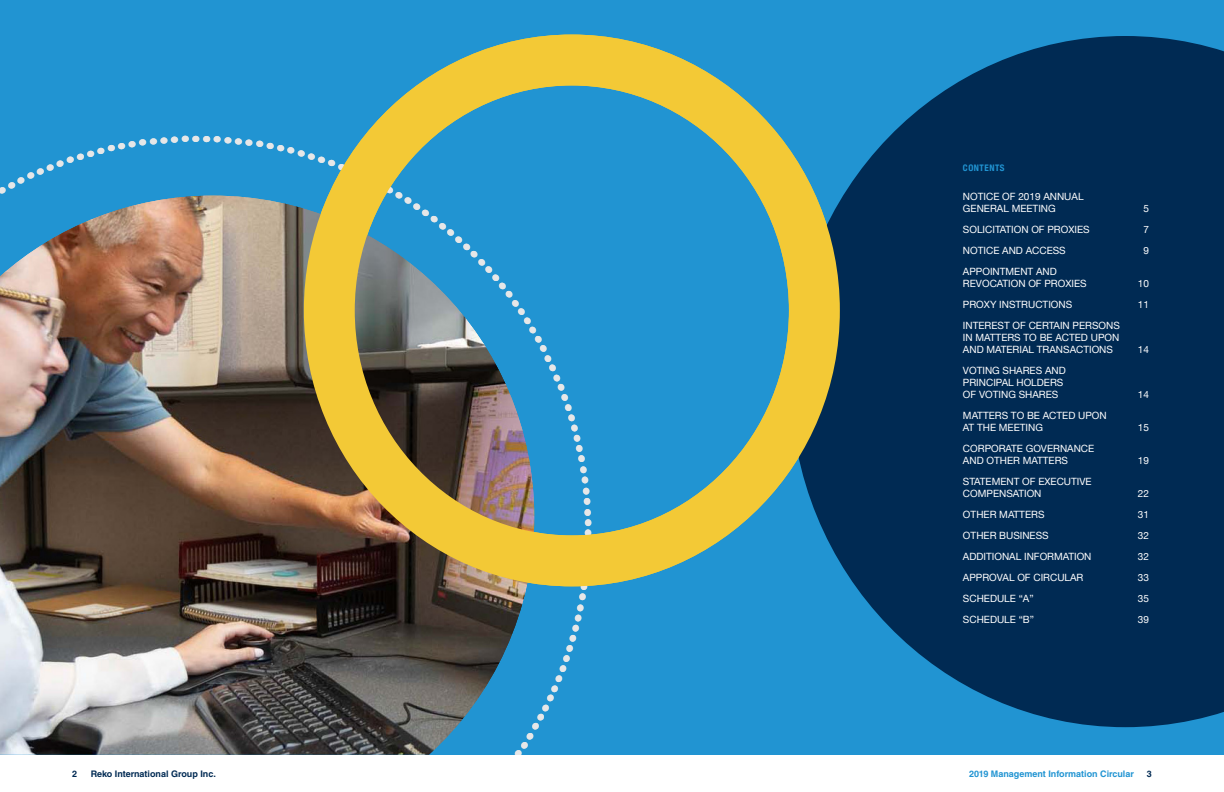
<style>
.page{position:relative;width:1224px;height:792px;background:#fff}
.page>*{position:absolute;margin:0;border:0;box-sizing:border-box;transform-origin:0 0}
.t1{font:900 17.2px "Avenir";color:#e6e7e8;scale:1.12 1}
.t2{font:10px/12px "Helvetica Neue";color:#fff}
.t3{font:700 9px "Helvetica LT Std";color:#2194d2}
.t4{font:700 9px "Helvetica LT Std";color:#002a53}
.t5{font:700 condensed 9px "Helvetica Neue";letter-spacing:.06em;color:#2194d2}
</style>
<div class="page">
<div style="left:0;top:0;width:1224px;height:755px;background:#2194d2"></div>
<img style="left:0;top:196px;width:534px;height:559px">
<svg style="left:791px;top:36px;width:433px;height:691px;fill:#002a53"></svg>
<div style="left:304px;top:35px;width:536px;height:551px;border:51px solid #f3c936;border-radius:50%"></div>
<svg style="left:340px;top:162px;width:6px;height:9px"></svg>
<img style="left:385px;top:186px;width:150px;height:340px">
<svg style="left:514px;top:583px;width:74px;height:172px"></svg>
<h1 class="t1" style="left:191px;top:124px;width:10px">•</h1>
<h1 class="t1" style="left:603px;top:528px;width:10px;rotate:90deg">•</h1>
<p class="t5" style="left:963px;top:161px;width:43px">CONTENTS</p>
<p class="t2" style="left:963px;top:191px;width:122px">NOTICE OF 2019 ANNUAL<br>GENERAL MEETING</p>
<p class="t2" style="left:1143px;top:203px;width:7px">5</p>
<p class="t2" style="left:963px;top:224px;width:128px">SOLICITATION OF PROXIES</p>
<p class="t2" style="left:1143px;top:224px;width:7px">7</p>
<p class="t2" style="left:963px;top:245px;width:104px">NOTICE AND ACCESS</p>
<p class="t2" style="left:1143px;top:245px;width:7px">9</p>
<p class="t2" style="left:963px;top:266px;width:125px">APPOINTMENT AND<br>REVOCATION OF PROXIES</p>
<p class="t2" style="left:1138px;top:278px;width:13px">10</p>
<p class="t2" style="left:963px;top:299px;width:111px">PROXY INSTRUCTIONS</p>
<p class="t2" style="left:1138px;top:299px;width:13px">11</p>
<p class="t2" style="left:963px;top:320px;width:158px;text-align:justify">INTEREST OF CERTAIN PERSONS IN MATTERS TO BE ACTED UPON AND MATERIAL TRANSACTIONS</p>
<p class="t2" style="left:1138px;top:344px;width:13px">14</p>
<p class="t2" style="left:963px;top:365px;width:104px">VOTING SHARES AND<br>PRINCIPAL HOLDERS<br>OF VOTING SHARES</p>
<p class="t2" style="left:963px;top:410px;width:145px">MATTERS TO BE ACTED UPON<br>AT THE MEETING</p>
<p class="t2" style="left:963px;top:443px;width:133px">CORPORATE GOVERNANCE<br>AND OTHER MATTERS</p>
<p class="t2" style="left:963px;top:476px;width:130px">STATEMENT OF EXECUTIVE<br>COMPENSATION</p>
<p class="t2" style="left:1138px;top:389px;width:13px">14</p>
<p class="t2" style="left:1138px;top:422px;width:13px">15</p>
<p class="t2" style="left:1138px;top:455px;width:13px">19</p>
<p class="t2" style="left:1138px;top:488px;width:13px">22</p>
<p class="t2" style="left:963px;top:509px;width:83px">OTHER MATTERS</p>
<p class="t2" style="left:1138px;top:509px;width:13px">31</p>
<p class="t2" style="left:963px;top:530px;width:87px">OTHER BUSINESS</p>
<p class="t2" style="left:1138px;top:530px;width:13px">32</p>
<p class="t2" style="left:963px;top:551px;width:130px">ADDITIONAL INFORMATION</p>
<p class="t2" style="left:1138px;top:551px;width:13px">32</p>
<p class="t2" style="left:963px;top:572px;width:122px">APPROVAL OF CIRCULAR</p>
<p class="t2" style="left:1138px;top:572px;width:13px">33</p>
<p class="t2" style="left:963px;top:593px;width:72px">SCHEDULE “A”</p>
<p class="t2" style="left:1138px;top:593px;width:13px">35</p>
<p class="t2" style="left:963px;top:614px;width:73px">SCHEDULE “B”</p>
<p class="t2" style="left:1138px;top:614px;width:13px">39</p>
<p class="t4" style="left:72px;top:769px;width:7px">2</p>
<p class="t4" style="left:91px;top:769px;width:127px">Reko International Group Inc.</p>
<p class="t3" style="left:969px;top:769px;width:166px">2019 Management Information Circular</p>
<p class="t4" style="left:1147px;top:769px;width:7px">3</p>
</div>
